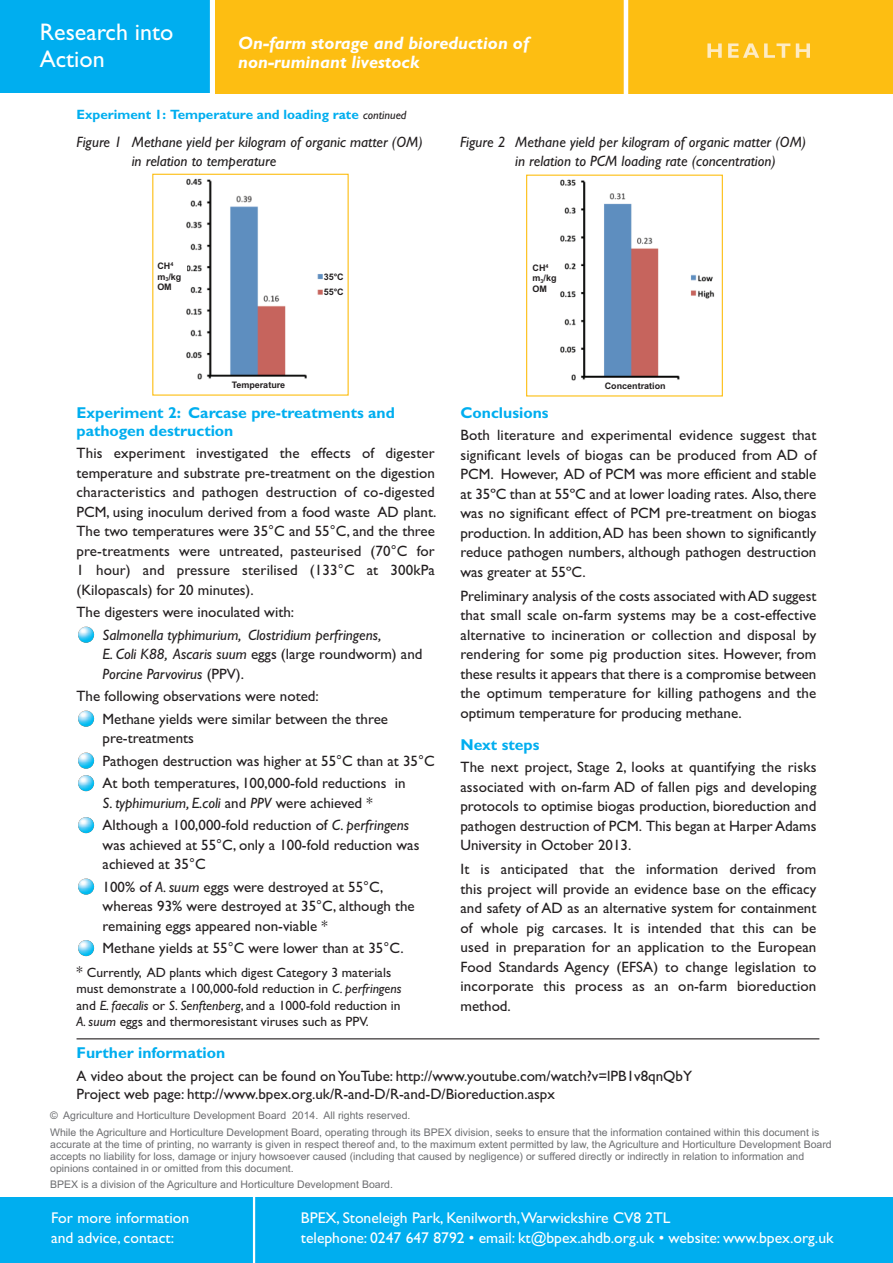
<style>
.page{position:relative;width:893px;height:1263px;background:#fff}
.page>*{position:absolute;margin:0;border:0;box-sizing:border-box;transform-origin:0 0}
.t1{font:24px/27px "Gill Sans";color:#fff}
.t2{font:italic 700 18px/18.8px "Gill Sans";color:#fff}
.t3{font:700 15.75px/18px "Gill Sans";color:#00aeef}
.t4{font:15.6px "Gill Sans";color:#fff}
.t5{font:15px/19.5px "Gill Sans";color:#231f20}
.t6{font:italic 15px/19.5px "Gill Sans";color:#231f20}
.t7{font:13.5px/16.5px "Gill Sans";color:#231f20}
.t8{font:700 13.5px "Gill Sans";color:#00aeef}
.t9{font:10.5px/12px "Arial";color:#6c6d70}
.t10{font:700 9px/10.5px "Arial";color:#231f20}
.s1{font-weight:400;font-style:italic;font-size:12px;color:#231f20}
.s2{font-style:normal}
.s3{font-style:italic}
.s4{font-size:15px}
</style>
<div class="page">
<div style="left:0;top:0;width:213px;height:93px;background:#00aeef"></div>
<div style="left:215px;top:0;width:678px;height:93px;background:#fdbe12"></div>
<hr style="left:210px;top:0;width:4px;height:94px;background:#fff">
<svg style="left:707px;top:43px;width:103px;height:15px"></svg>
<hr style="left:624px;top:0;width:4px;height:99px;background:#fff">
<div style="left:0;top:1197px;width:893px;height:66px;background:#00aeef"></div>
<hr style="left:253px;top:1196px;width:2px;height:67px;background:#fff">
<img style="left:186px;top:178px;width:137px;height:202px">
<img style="left:560px;top:179px;width:155px;height:202px">
<div style="left:526px;top:175px;width:197px;height:221px;border:1px solid #fdbe12"></div>
<img style="left:78px;top:711px;width:16px;height:16px">
<img style="left:78px;top:753px;width:16px;height:16px">
<img style="left:78px;top:775px;width:16px;height:16px">
<img style="left:78px;top:817px;width:16px;height:16px">
<img style="left:78px;top:878px;width:16px;height:17px">
<img style="left:78px;top:940px;width:16px;height:16px">
<img style="left:78px;top:627px;width:16px;height:16px">
<hr style="left:77px;top:1038px;width:742px;height:1px;background:#231f20">
<h1 class="t1" style="left:40px;top:18px;width:135px">Research into<br>Action</h1>
<p class="t2" style="left:238px;top:35px;width:292px">On-farm storage and bioreduction of non-ruminant livestock</p>
<p class="t8" style="left:77px;top:109px;width:331px">Experiment 1: Temperature and loading rate <span class="s1">continued</span></p>
<p class="t6" style="left:132px;top:134px;width:292px;text-indent:-55px">Figure 1 Methane yield per kilogram of organic matter (OM) in relation to temperature</p>
<p class="t6" style="left:515px;top:133px;width:292px;text-indent:-55px">Figure 2 Methane yield per kilogram of organic matter (OM) in relation to PCM loading rate (concentration)</p>
<p class="t10" style="left:157px;top:262px;width:25px">CH<sup>4 </sup>m<sub>3</sub>/kg<br>OM</p>
<p class="t10" style="left:533px;top:263px;width:25px">CH<sup>4 </sup>m<sub>3</sub>/kg<br>OM</p>
<p class="t10" style="left:324px;top:270px;width:22px;line-height:15.1px">35°C<br>55°C</p>
<p class="t10" style="left:232px;top:380px;width:55px">Temperature</p>
<p class="t10" style="left:605px;top:382px;width:62px">Concentration</p>
<p class="t3" style="left:77px;top:405px;width:320px">Experiment 2: Carcase pre-treatments and pathogen destruction</p>
<p class="t5" style="left:77px;top:443px;width:361px;text-align:justify">This experiment investigated the effects of digester temperature and substrate pre-treatment on the digestion characteristics and pathogen destruction of co-digested PCM, using inoculum derived from a food waste AD plant.<br>The two temperatures were 35°C and 55°C, and the three pre-treatments were untreated, pasteurised (70°C for 1 hour) and pressure sterilised (133°C at 300kPa (Kilopascals) for 20 minutes).</p>
<p class="t5" style="left:77px;top:602px;width:219px">The digesters were inoculated with:</p>
<p class="t6" style="left:103px;top:626px;width:321px">Salmonella typhimurium, Clostridium perfringens,<br>E. Coli K88, Ascaris suum <span class="s2">eggs (large roundworm) and<br></span>Porcine Parvovirus <span class="s2">(PPV).</span></p>
<p class="t5" style="left:103px;top:685px;width:287px;line-height:22.5px;text-indent:-26px">The following observations were noted:<br>Methane yields were similar between the three</p>
<p class="t5" style="left:103px;top:727px;width:334px;line-height:22.5px">pre-treatments<br>Pathogen destruction was higher at 55°C than at 35°C<br>At both temperatures, 100,000-fold reductions in</p>
<p class="t5" style="left:103px;top:791px;width:308px;line-height:22.5px"><span class="s3">S. typhimurium, E.coli</span> and <span class="s3">PPV</span> were achieved *<br>Although a 100,000-fold reduction of <span class="s3">C. perfringens</span></p>
<p class="t5" style="left:103px;top:835px;width:318px">was achieved at 55°C, only a 100-fold reduction was achieved at 35°C</p>
<p class="t5" style="left:103px;top:877px;width:314px">100% of <span class="s3">A. suum</span> eggs were destroyed at 55°C, whereas 93% were destroyed at 35°C, although the remaining eggs appeared non-viable *</p>
<p class="t5" style="left:103px;top:938px;width:303px">Methane yields at 55°C were lower than at 35°C.</p>
<p class="t7" style="left:77px;top:964px;width:327px"><span class="s4">*</span> Currently, AD plants which digest Category 3 materials must demonstrate a 100,000-fold reduction in <span class="s3">C. perfringens </span>and <span class="s3">E. faecalis</span> or <span class="s3">S. Senftenberg</span>, and a 1000-fold reduction in <span class="s3">A. suum</span> eggs and thermoresistant viruses such as PPV.</p>
<p class="t3" style="left:460px;top:405px;width:90px">Conclusions</p>
<p class="t5" style="left:460px;top:425px;width:357px;text-align:justify">Both literature and experimental evidence suggest that significant levels of biogas can be produced from AD of PCM. However, AD of PCM was more efficient and stable at 35ºC than at 55ºC and at lower loading rates. Also,there was no significant effect of PCM pre-treatment on biogas production. In addition,AD has been shown to significantly reduce pathogen numbers, although pathogen destruction was greater at 55ºC.</p>
<p class="t5" style="left:460px;top:586px;width:357px;text-align:justify">Preliminary analysis of the costs associated withAD suggest that small scale on-farm systems may be a cost-effective alternative to incineration or collection and disposal by rendering for some pig production sites. However, from these results it appears that there is a compromise between the optimum temperature for killing pathogens and the optimum temperature for producing methane.</p>
<p class="t3" style="left:460px;top:737px;width:80px">Next steps</p>
<p class="t5" style="left:460px;top:757px;width:357px;text-align:justify">The next project, Stage 2, looks at quantifying the risks associated with on-farm AD of fallen pigs and developing protocols to optimise biogas production, bioreduction and pathogen destruction of PCM. This began at HarperAdams University in October 2013.</p>
<p class="t5" style="left:460px;top:859px;width:357px;text-align:justify">It is anticipated that the information derived from this project will provide an evidence base on the efficacy and safety of AD as an alternative system for containment of whole pig carcases. It is intended that this can be used in preparation for an application to the European Food Standards Agency (EFSA) to change legislation to incorporate this process as an on-farm bioreduction method.</p>
<p class="t3" style="left:77px;top:1045px;width:150px">Further information</p>
<p class="t5" style="left:77px;top:1066px;width:617px;line-height:18px">A video about the project can be found onYouTube: http://www.youtube.com/watch?v=lPB1v8qnQbY<br>Project web page: http://www.bpex.org.uk/R-and-D/R-and-D/Bioreduction.aspx</p>
<p class="t9" style="left:50px;top:1107px;width:771px;line-height:16.2px">© Agriculture and Horticulture Development Board 2014. All rights reserved.<br>While the Agriculture and Horticulture Development Board, operating through its BPEX division, seeks to ensure that the information contained within this document is</p>
<p class="t9" style="left:50px;top:1138px;width:783px">accurate at the time of printing, no warranty is given in respect thereof and, to the maximum extent permitted by law, the Agriculture and Horticulture Development Board accepts no liability for loss, damage or injury howsoever caused (including that caused by negligence) or suffered directly or indirectly in relation to information and opinions contained in or omitted from this document.</p>
<p class="t9" style="left:50px;top:1178px;width:344px">BPEX is a division of the Agriculture and Horticulture Development Board.</p>
<p class="t4" style="left:51px;top:1209px;width:139px">For more information</p>
<p class="t4" style="left:301px;top:1209px;width:371px">BPEX, Stoneleigh Park, Kenilworth,Warwickshire CV8 2TL</p>
<p class="t4" style="left:51px;top:1228px;width:124px">and advice, contact:</p>
<p class="t4" style="left:301px;top:1228px;width:534px">telephone: 0247 647 8792 • email: kt@bpex.ahdb.org.uk • website: www.bpex.org.uk</p>
</div>
